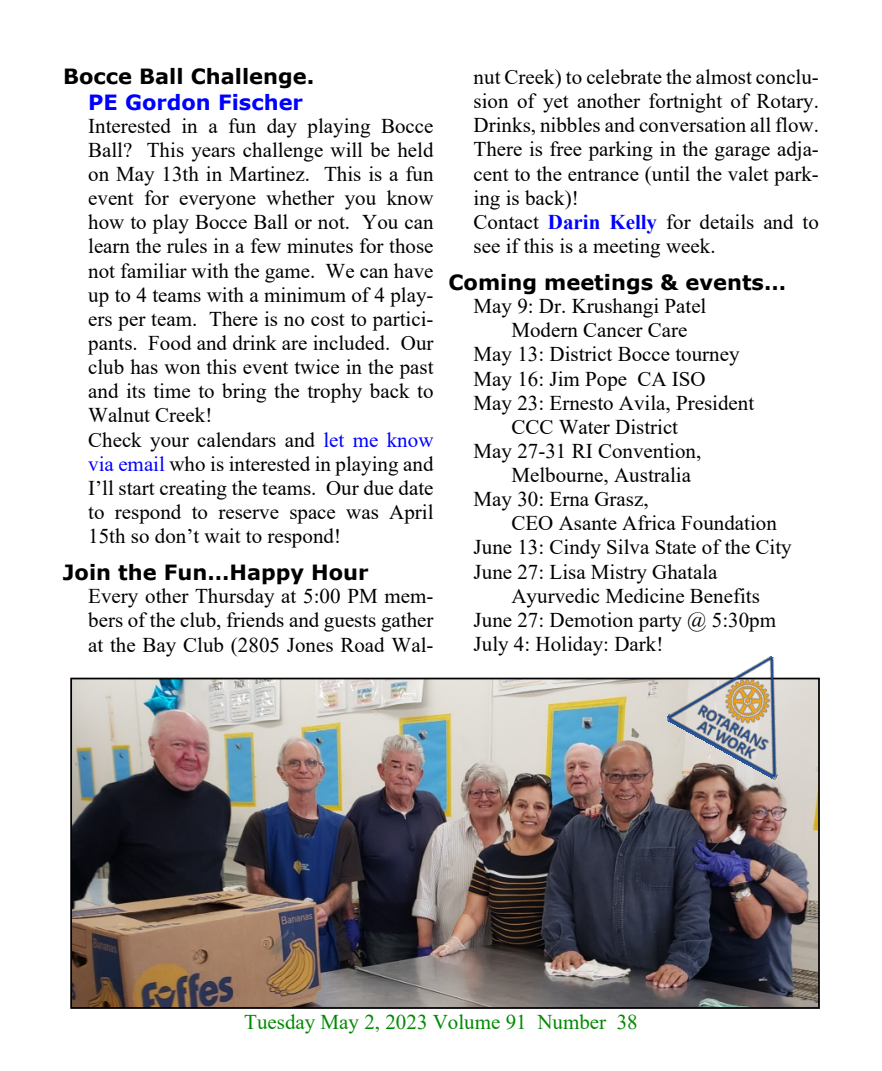
<style>
.page{position:relative;width:882px;height:1071px;background:#fff}
.page>*{position:absolute;margin:0;border:0;box-sizing:border-box;transform-origin:0 0}
.t1{font:21px/24.2px "Times New Roman";color:#000}
.t2{font:700 21px "Verdana";color:#000}
.t3{font:21px "Times New Roman";color:#008900}
.t4{font:700 21px "Verdana";color:#00f}
.s1{color:#00f}
.s2{font-weight:700;color:#00f}
</style>
<div class="page">
<img style="left:73px;top:681px;width:744px;height:325px">
<div style="left:70px;top:678px;width:750px;height:331px;border:2px solid #000"></div>
<img style="left:667px;top:656px;width:153px;height:123px">
<p class="t2" style="left:63px;top:68px;width:253px">Bocce Ball Challenge.</p>
<p class="t4" style="left:88px;top:94px;width:216px">PE Gordon Fischer</p>
<p class="t1" style="left:88px;top:116px;width:347px">Interested in a fun day playing Bocce Ball? This years challenge will be held on May 13th in Martinez. This is a fun event for everyone whether you know how to play Bocce Ball or not. You can learn the rules in a few minutes for those not familiar with the game. We can have up to 4 teams with a minimum of 4 play&shy;ers per team. There is no cost to partici&shy;pants. Food and drink are included. Our club has won this event twice in the past and its time to bring the trophy back to Walnut Creek!<br>Check your calendars and <span class="s1">let me know via email</span> who is interested in playing and I’ll start creating the teams. Our due date to respond to reserve space was April 15th so don’t wait to respond!</p>
<p class="t2" style="left:63px;top:564px;width:307px">Join the Fun…Happy Hour</p>
<p class="t1" style="left:88px;top:586px;width:347px;text-align:justify">Every other Thursday at 5:00 PM mem&shy;bers of the club, friends and guests gather at the Bay Club (2805 Jones Road Wal-</p>
<p class="t1" style="left:474px;top:67px;width:347px">nut Creek) to celebrate the almost conclu&shy;sion of yet another fortnight of Rotary.<br>Drinks, nibbles and conversation all flow.<br>There is free parking in the garage adja&shy;cent to the entrance (until the valet park&shy;ing is back)!<br>Contact <span class="s2">Darin Kelly</span> for details and to see if this is a meeting week.</p>
<p class="t2" style="left:448px;top:274px;width:339px">Coming meetings &amp; events…</p>
<p class="t1" style="left:474px;top:296px;width:234px">May 9: Dr. Krushangi Patel</p>
<p class="t1" style="left:511px;top:320px;width:178px">Modern Cancer Care</p>
<p class="t1" style="left:474px;top:344px;width:267px">May 13: District Bocce tourney</p>
<p class="t1" style="left:474px;top:368px;width:234px">May 16: Jim Pope CA ISO</p>
<p class="t1" style="left:474px;top:393px;width:282px">May 23: Ernesto Avila, President</p>
<p class="t1" style="left:511px;top:417px;width:168px">CCC Water District</p>
<p class="t1" style="left:474px;top:441px;width:229px">May 27-31 RI Convention,</p>
<p class="t1" style="left:511px;top:465px;width:181px">Melbourne, Australia</p>
<p class="t1" style="left:474px;top:489px;width:176px">May 30: Erna Grasz,</p>
<p class="t1" style="left:511px;top:513px;width:267px">CEO Asante Africa Foundation</p>
<p class="t1" style="left:474px;top:537px;width:320px">June 13: Cindy Silva State of the City</p>
<p class="t1" style="left:474px;top:562px;width:245px">June 27: Lisa Mistry Ghatala</p>
<p class="t1" style="left:511px;top:586px;width:250px">Ayurvedic Medicine Benefits</p>
<p class="t1" style="left:474px;top:610px;width:304px">June 27: Demotion party @ 5:30pm</p>
<p class="t1" style="left:474px;top:634px;width:191px">July 4: Holiday: Dark!</p>
<p class="t3" style="left:244px;top:1014px;width:395px">Tuesday May 2, 2023 Volume 91 Number 38</p>
</div>
